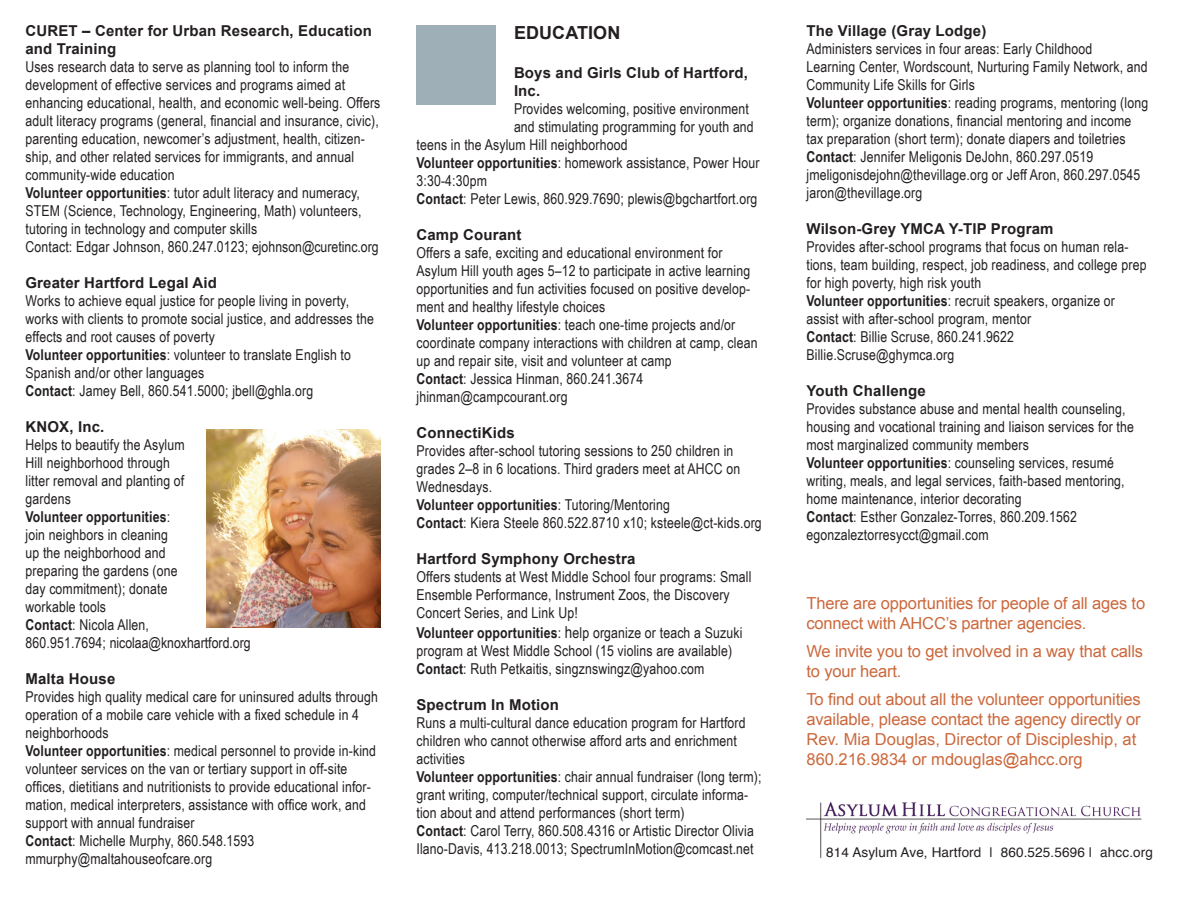
<style>
.page{position:relative;width:1188px;height:918px;background:#fff}
.page>*{position:absolute;margin:0;border:0;box-sizing:border-box;transform-origin:0 0}
.t1{font:700 18px "Arial";letter-spacing:.005em;color:#231f20}
.pg__2__intro{font:16.5px/19.8px "Arial";letter-spacing:-.01em;color:#cb683c}
.Body{font:15px/18px "Arial Narrow";letter-spacing:.01em;color:#231f20}
.Body-2{font:700 15px/18px "Arial";letter-spacing:.01em;color:#231f20}
.t2{font:700 15px "Arial Narrow";letter-spacing:.01em;color:#231f20}
.t3{font:13.5px "Helvetica";letter-spacing:.01em;color:#231f20}
.s1{font-weight:700}
.s2{font-weight:400}
.s3{font-size:16.5px}
</style>
<div class="page">
<img style="left:206px;top:430px;width:174px;height:198px">
<img style="left:806px;top:802px;width:336px;height:56px">
<div style="left:417px;top:26px;width:79px;height:79px;background:#9eafb7"></div>
<p class="Body-2" style="left:26px;top:23px;width:348px">CURET – Center for Urban Research, Education and Training</p>
<p class="Body" style="left:26px;top:58px;width:356px">Uses research data to serve as planning tool to inform the development of effective services and programs aimed at enhancing educational, health, and economic well-being. Offers adult literacy programs (general, financial and insurance, civic), parenting education, newcomer’s adjustment, health, citizen&shy;ship, and other related services for immigrants, and annual community-wide education</p>
<p class="Body" style="left:26px;top:184px;width:338px"><span class="s1">Volunteer opportunities</span>: tutor adult literacy and numeracy,<br>STEM (Science, Technology, Engineering, Math) volunteers, tutoring in technology and computer skills</p>
<p class="Body" style="left:26px;top:238px;width:355px">Contact: Edgar Johnson, 860.247.0123; ejohnson@curetinc.org</p>
<p class="Body-2" style="left:26px;top:275px;width:193px">Greater Hartford Legal Aid</p>
<p class="Body" style="left:26px;top:292px;width:350px">Works to achieve equal justice for people living in poverty, works with clients to promote social justice, and addresses the effects and root causes of poverty</p>
<p class="Body" style="left:26px;top:346px;width:327px"><span class="s1">Volunteer opportunities</span>: volunteer to translate English to<br>Spanish and/or other languages</p>
<p class="Body" style="left:26px;top:382px;width:289px"><span class="s1">Contact</span>: Jamey Bell, 860.541.5000; jbell@ghla.org</p>
<p class="Body-2" style="left:26px;top:419px;width:80px">KNOX, Inc.</p>
<p class="Body" style="left:26px;top:436px;width:161px">Helps to beautify the Asylum<br>Hill neighborhood through litter removal and planting of gardens</p>
<p class="Body" style="left:26px;top:508px;width:154px"><span class="s1">Volunteer opportunities</span>: join neighbors in cleaning up the neighborhood and preparing the gardens (one day commitment); donate workable tools</p>
<p class="Body" style="left:26px;top:616px;width:227px"><span class="s1">Contact</span>: Nicola Allen,<br>860.951.7694; nicolaa@knoxhartford.org</p>
<p class="Body-2" style="left:26px;top:671px;width:91px">Malta House</p>
<p class="Body" style="left:26px;top:688px;width:354px">Provides high quality medical care for uninsured adults through operation of a mobile care vehicle with a fixed schedule in 4 neighborhoods</p>
<p class="Body" style="left:26px;top:742px;width:352px"><span class="s1">Volunteer opportunities</span>: medical personnel to provide in-kind volunteer services on the van or tertiary support in off-site offices, dietitians and nutritionists to provide educational infor&shy;mation, medical interpreters, assistance with office work, and support with annual fundraiser</p>
<p class="Body" style="left:26px;top:832px;width:230px"><span class="s1">Contact</span>: Michelle Murphy, 860.548.1593</p>
<p class="Body" style="left:26px;top:850px;width:188px">mmurphy@maltahouseofcare.org</p>
<p class="t1" style="left:514px;top:20px;width:108px">EDUCATION</p>
<p class="Body-2" style="left:514px;top:64px;width:235px">Boys and Girls Club of Hartford,<br>Inc.</p>
<p class="Body" style="left:514px;top:99px;width:236px">Provides welcoming, positive environment</p>
<p class="Body" style="left:514px;top:117px;width:241px">and stimulating programming for youth and</p>
<p class="Body" style="left:417px;top:135px;width:213px">teens in the Asylum Hill neighborhood</p>
<p class="Body" style="left:417px;top:153px;width:344px"><span class="s1">Volunteer opportunities</span>: homework assistance, Power Hour<br>3:30-4:30pm</p>
<p class="Body" style="left:417px;top:189px;width:342px"><span class="s1">Contact</span>: Peter Lewis, 860.929.7690; plewis@bgchartfort.org</p>
<p class="Body-2" style="left:417px;top:226px;width:106px">Camp Courant</p>
<p class="Body" style="left:417px;top:243px;width:335px">Offers a safe, exciting and educational environment for Asylum Hill youth ages 5–12 to participate in active learning opportunities and fun activities focused on positive develop&shy;ment and healthy lifestyle choices</p>
<p class="Body" style="left:417px;top:315px;width:343px"><span class="s1">Volunteer opportunities</span>: teach one-time projects and/or coordinate company interactions with children at camp, clean up and repair site, visit and volunteer at camp</p>
<p class="Body" style="left:417px;top:369px;width:228px"><span class="s1">Contact</span>: Jessica Hinman, 860.241.3674</p>
<p class="Body" style="left:417px;top:387px;width:153px">jhinman@campcourant.org</p>
<p class="Body-2" style="left:417px;top:424px;width:100px">ConnectiKids</p>
<p class="Body" style="left:417px;top:441px;width:325px">Provides after-school tutoring sessions to 250 children in grades 2–8 in 6 locations. Third graders meet at AHCC on<br>Wednesdays.</p>
<p class="t2" style="left:417px;top:494px;width:255px">Volunteer opportunities<span class="s2">: Tutoring/Mentoring</span></p>
<p class="Body" style="left:417px;top:513px;width:347px"><span class="s1">Contact</span>: Kiera Steele 860.522.8710 x10; ksteele@ct-kids.org</p>
<p class="Body-2" style="left:417px;top:550px;width:220px">Hartford Symphony Orchestra</p>
<p class="Body" style="left:417px;top:567px;width:336px">Offers students at West Middle School four programs: Small<br>Ensemble Performance, Instrument Zoos, the Discovery<br>Concert Series, and Link Up!</p>
<p class="Body" style="left:417px;top:623px;width:327px"><span class="s1">Volunteer opportunities</span>: <span class="s3">h</span>elp organize or teach a Suzuki program at West Middle School (15 violins are available)</p>
<p class="Body" style="left:417px;top:659px;width:290px"><span class="s1">Contact</span>: Ruth Petkaitis, singznswingz@yahoo.com</p>
<p class="Body-2" style="left:417px;top:696px;width:144px">Spectrum In Motion</p>
<p class="Body" style="left:417px;top:713px;width:331px">Runs a multi-cultural dance education program for Hartford children who cannot otherwise afford arts and enrichment activities</p>
<p class="Body" style="left:417px;top:767px;width:347px"><span class="s1">Volunteer opportunities</span>: chair annual fundraiser (long term); grant writing, computer/technical support, circulate informa&shy;tion about and attend performances (short term)</p>
<p class="Body" style="left:417px;top:821px;width:339px"><span class="s1">Contact</span>: Carol Terry, 860.508.4316 or Artistic Director Olivia<br>Ilano-Davis, 413.218.0013; SpectrumInMotion@comcast.net</p>
<p class="Body-2" style="left:807px;top:23px;width:181px">The Village (Gray Lodge)</p>
<p class="Body" style="left:807px;top:40px;width:287px">Administers services in four areas: Early Childhood</p>
<p class="Body" style="left:807px;top:58px;width:343px">Learning Center, Wordscount, Nurturing Family Network, and<br>Community Life Skills for Girls</p>
<p class="Body" style="left:807px;top:94px;width:343px"><span class="s1">Volunteer opportunities</span>: reading programs, mentoring (long term); organize donations, financial mentoring and income tax preparation (short term); donate diapers and toiletries</p>
<p class="Body" style="left:807px;top:148px;width:335px"><span class="s1">Contact</span>: Jennifer Meligonis DeJohn, 860.297.0519 jmeligonisdejohn@thevillage.org or Jeff Aron, 860.297.0545 jaron@thevillage.org</p>
<p class="Body-2" style="left:807px;top:221px;width:249px">Wilson-Grey YMCA Y-TIP Program</p>
<p class="Body" style="left:807px;top:238px;width:342px">Provides after-school programs that focus on human rela&shy;tions, team building, respect, job readiness, and college prep for high poverty, high risk youth</p>
<p class="Body" style="left:807px;top:292px;width:310px"><span class="s1">Volunteer opportunities</span>: recruit speakers, organize or assist with after-school program, mentor</p>
<p class="Body" style="left:807px;top:328px;width:209px"><span class="s1">Contact</span>: Billie Scruse, 860.241.9622</p>
<p class="Body" style="left:807px;top:346px;width:149px">Billie.Scruse@ghymca.org</p>
<p class="Body-2" style="left:807px;top:383px;width:121px">Youth Challenge</p>
<p class="Body" style="left:807px;top:400px;width:329px">Provides substance abuse and mental health counseling, housing and vocational training and liaison services for the most marginalized community members</p>
<p class="Body" style="left:807px;top:454px;width:320px"><span class="s1">Volunteer opportunities</span>: counseling services, resumé writing, meals, and legal services, faith-based mentoring, home maintenance, interior decorating</p>
<p class="Body" style="left:807px;top:508px;width:272px"><span class="s1">Contact</span>: Esther Gonzalez-Torres, 860.209.1562 egonzaleztorresycct@gmail.com</p>
<p class="pg__2__intro" style="left:807px;top:593px;width:340px">There are opportunities for people of all ages to connect with AHCC’s partner agencies.</p>
<p class="pg__2__intro" style="left:807px;top:642px;width:338px">We invite you to get involved in a way that calls to your heart.</p>
<p class="pg__2__intro" style="left:807px;top:690px;width:336px">To find out about all the volunteer opportunities available, please contact the agency directly or Rev. Mia Douglas, Director of Discipleship, at 860.216.9834 or mdouglas@ahcc.org</p>
<p class="t3" style="left:826px;top:842px;width:328px">814 Asylum Ave, Hartford | 860.525.5696 | ahcc.org</p>
</div>
